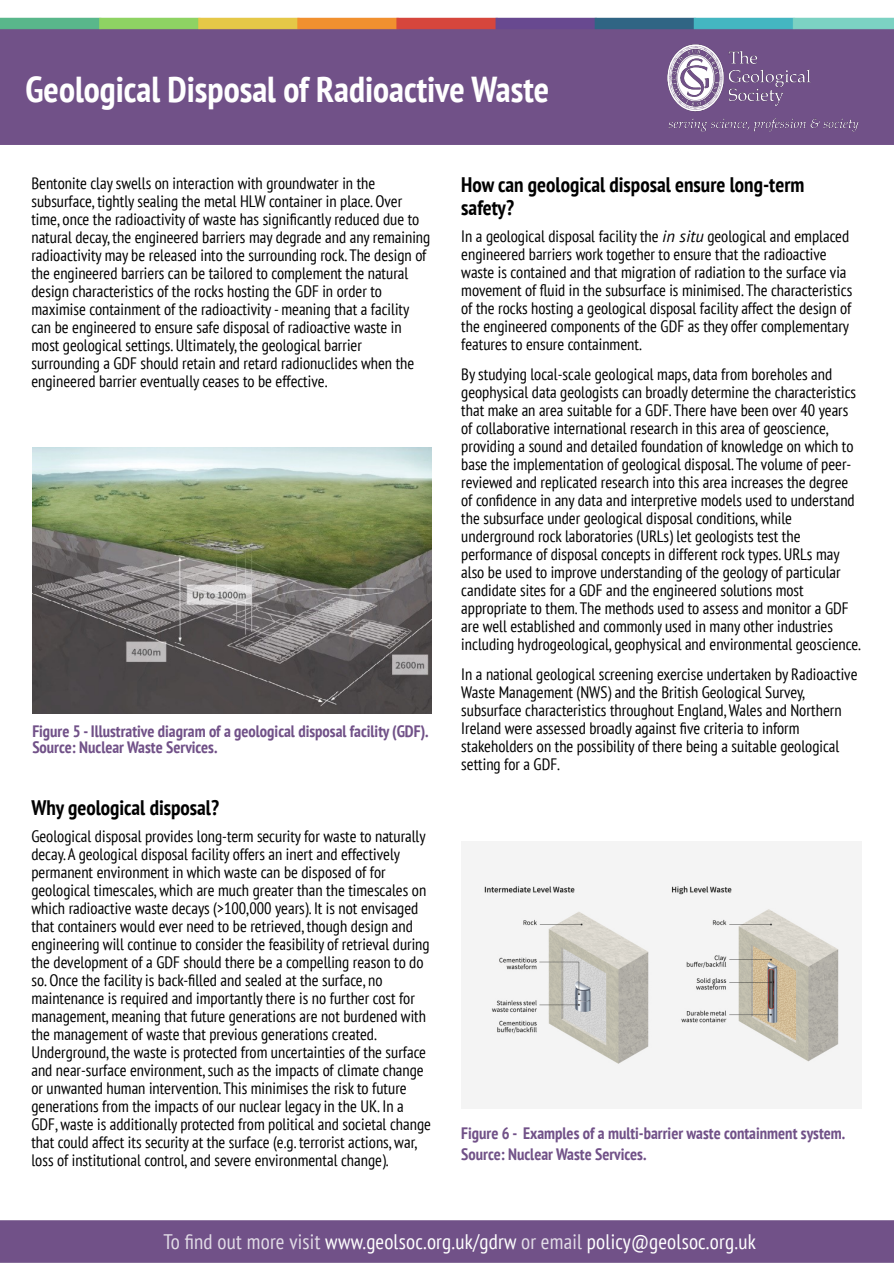
<style>
.page{position:relative;width:894px;height:1263px;background:#fff}
.page>*{position:absolute;margin:0;border:0;box-sizing:border-box;transform-origin:0 0}
.t1{font:700 condensed 36px "PT Sans";color:#fff}
.t2{font:condensed 21px "PT Sans";letter-spacing:.01em;color:#fff}
.t3{font:700 condensed 21px/22.6px "PT Sans";color:#000}
.t4{font:condensed 16.5px/18px "PT Sans";color:#000}
.t5{font:700 condensed 16.5px/16.5px "PT Sans";color:#715188}
.s1{font-style:italic;font-stretch:normal}
.s2{color:#e2dce7}
</style>
<div class="page">
<img style="left:0;top:17px;width:893px;height:1246px">
<img style="left:661px;top:42px;width:201px;height:92px">
<div style="left:0;top:146px;width:893px;height:115px;background:#fff"></div>
<img style="left:32px;top:447px;width:399px;height:266px">
<img style="left:461px;top:842px;width:399px;height:266px">
<h1 class="t1" style="left:26px;top:65px;width:525px">Geological Disposal of Radioactive Waste</h1>
<p class="t4" style="left:31px;top:174px;width:400px">Bentonite clay swells on interaction with groundwater in the subsurface, tightly sealing the metal HLW container in place. Over time, once the radioactivity of waste has significantly reduced due to natural decay, the engineered barriers may degrade and any remaining radioactivity may be released into the surrounding rock. The design of the engineered barriers can be tailored to complement the natural design characteristics of the rocks hosting the GDF in order to maximise containment of the radioactivity - meaning that a facility can be engineered to ensure safe disposal of radioactive waste in most geological settings. Ultimately, the geological barrier surrounding a GDF should retain and retard radionuclides when the engineered barrier eventually ceases to be effective.</p>
<p class="t5" style="left:32px;top:722px;width:398px">Figure 5 - Illustrative diagram of a geological disposal facility (GDF).<br>Source: Nuclear Waste Services.</p>
<p class="t3" style="left:31px;top:796px;width:189px">Why geological disposal?</p>
<p class="t4" style="left:31px;top:827px;width:401px">Geological disposal provides long-term security for waste to naturally decay. A geological disposal facility offers an inert and effectively permanent environment in which waste can be disposed of for geological timescales, which are much greater than the timescales on which radioactive waste decays (&gt;100,000 years). It is not envisaged that containers would ever need to be retrieved, though design and engineering will continue to consider the feasibility of retrieval during the development of a GDF should there be a compelling reason to do so. Once the facility is back-filled and sealed at the surface, no maintenance is required and importantly there is no further cost for management, meaning that future generations are not burdened with the management of waste that previous generations created.<br>Underground, the waste is protected from uncertainties of the surface and near-surface environment, such as the impacts of climate change or unwanted human intervention. This minimises the risk to future generations from the impacts of our nuclear legacy in the UK. In a GDF, waste is additionally protected from political and societal change that could affect its security at the surface (e.g. terrorist actions, war, loss of institutional control, and severe environmental change).</p>
<p class="t3" style="left:461px;top:173px;width:344px">How can geological disposal ensure long-term safety?</p>
<p class="t4" style="left:461px;top:227px;width:392px">In a geological disposal facility the <span class="s1">in situ</span> geological and emplaced engineered barriers work together to ensure that the radioactive waste is contained and that migration of radiation to the surface via movement of fluid in the subsurface is minimised. The characteristics of the rocks hosting a geological disposal facility affect the design of the engineered components of the GDF as they offer complementary features to ensure containment.</p>
<p class="t4" style="left:461px;top:365px;width:401px">By studying local-scale geological maps, data from boreholes and geophysical data geologists can broadly determine the characteristics that make an area suitable for a GDF. There have been over 40 years of collaborative international research in this area of geoscience, providing a sound and detailed foundation of knowledge on which to base the implementation of geological disposal. The volume of peer&shy;reviewed and replicated research into this area increases the degree of confidence in any data and interpretive models used to understand the subsurface under geological disposal conditions, while underground rock laboratories (URLs) let geologists test the performance of disposal concepts in different rock types. URLs may also be used to improve understanding of the geology of particular candidate sites for a GDF and the engineered solutions most appropriate to them. The methods used to assess and monitor a GDF are well established and commonly used in many other industries including hydrogeological, geophysical and environmental geoscience.</p>
<p class="t4" style="left:461px;top:665px;width:397px">In a national geological screening exercise undertaken by Radioactive Waste Management (NWS) and the British Geological Survey, subsurface characteristics throughout England,Wales and Northern Ireland were assessed broadly against five criteria to inform stakeholders on the possibility of there being a suitable geological setting for a GDF.</p>
<p class="t5" style="left:461px;top:1122px;width:385px;line-height:21px">Figure 6 - Examples of a multi-barrier waste containment system.<br>Source: Nuclear Waste Services.</p>
<p class="t2" style="left:163px;top:1227px;width:594px"><span class="s2">To find out more visit</span> www.geolsoc.org.uk/gdrw <span class="s2">or email</span> policy@geolsoc.org.uk</p>
</div>
